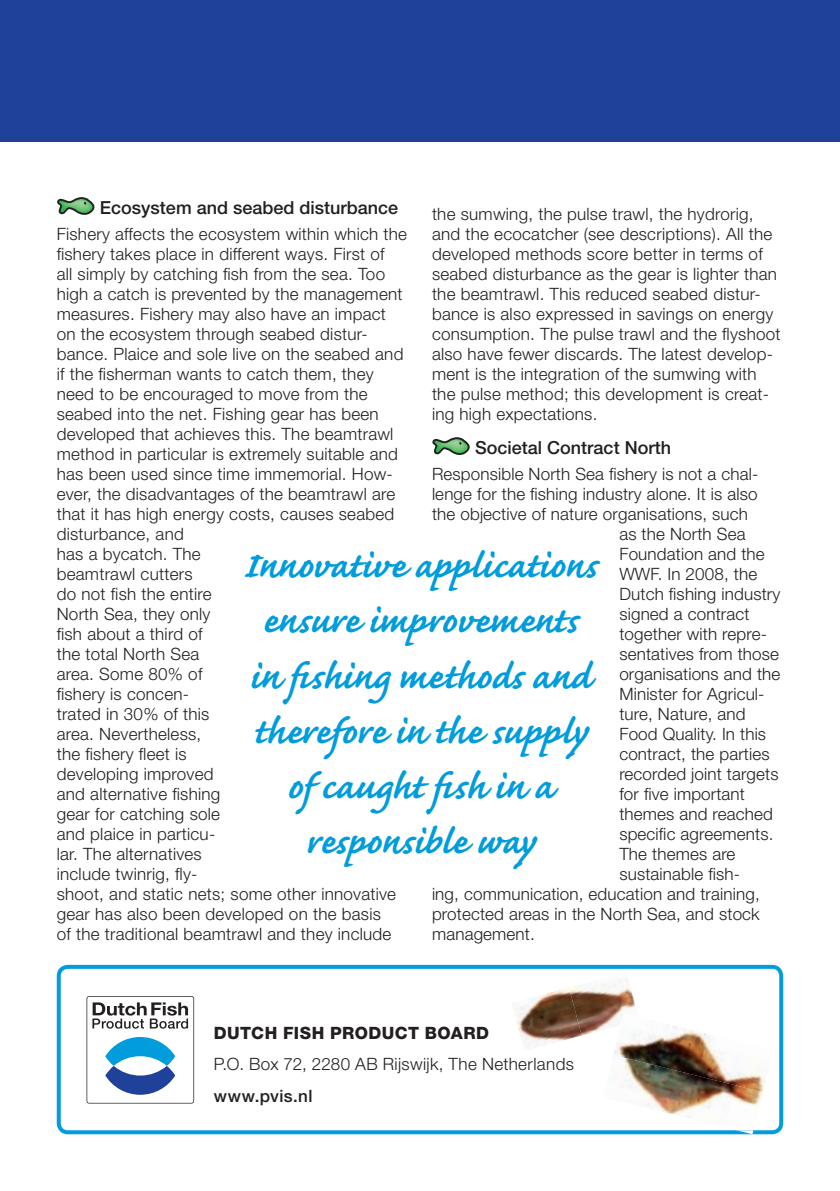
<style>
.page{position:relative;width:840px;height:1191px;background:#fff}
.page>*{position:absolute;margin:0;border:0;box-sizing:border-box;transform-origin:0 0}
.t1{font:700 46px/55.2px "Caflisch Script";color:#009cdb;text-align:center}
.t2{font:500 18px "Helvetica Neue";color:#231f20}
.t3{font:300 17px/20px "Helvetica Neue";letter-spacing:.015em;color:#231f20}
.t4{font:800 17px "Helvetica Neue";letter-spacing:.025em;color:#231f20}
.t5{font:500 17px "Helvetica Neue";letter-spacing:.025em;color:#231f20}
</style>
<div class="page">
<svg style="left:57px;top:964px;width:725px;height:170px"></svg>
<svg style="left:86px;top:996px;width:108px;height:107px"></svg>
<div style="left:0;top:0;width:839px;height:142px;background:#20419a"></div>
<svg style="left:57px;top:197px;width:38px;height:18px"></svg>
<svg style="left:432px;top:437px;width:38px;height:18px"></svg>
<img style="left:602px;top:1054px;width:160px;height:76px">
<img style="left:613px;top:1016px;width:160px;height:76px">
<img style="left:736px;top:1130px;width:17px;height:4px">
<img style="left:568px;top:972px;width:70px;height:63px">
<img style="left:511px;top:987px;width:70px;height:64px">
<img style="left:620px;top:1013px;width:19px;height:12px">
<p class="t2" style="left:100px;top:197px;width:300px">Ecosystem and seabed disturbance</p>
<p class="t3" style="left:57px;top:224px;width:351px">Fishery affects the ecosystem within which the fishery takes place in different ways. First of<br>all simply by catching fish from the sea. Too high a catch is prevented by the management measures. Fishery may also have an impact on the ecosystem through seabed distur&shy;bance. Plaice and sole live on the seabed and if the fisherman wants to catch them, they need to be encouraged to move from the seabed into the net. Fishing gear has been developed that achieves this. The beamtrawl method in particular is extremely suitable and has been used since time immemorial. How&shy;ever, the disadvantages of the beamtrawl are that it has high energy costs, causes seabed disturbance, and<br>has a bycatch. The<br>beamtrawl cutters<br>do not fish the entire<br>North Sea, they only<br>fish about a third of<br>the total North Sea<br>area. Some 80% of<br>fishery is concen-<br>trated in 30% of this<br>area. Nevertheless,<br>the fishery fleet is<br>developing improved<br>and alternative fishing<br>gear for catching sole<br>and plaice in particu-<br>lar. The alternatives<br>include twinrig, fly-<br>shoot, and static nets; some other innovative gear has also been developed on the basis<br>of the traditional beamtrawl and they include</p>
<p class="t3" style="left:432px;top:203px;width:350px">the sumwing, the pulse trawl, the hydrorig, and the ecocatcher (see descriptions). All the developed methods score better in terms of seabed disturbance as the gear is lighter than the beamtrawl. This reduced seabed distur&shy;bance is also expressed in savings on energy consumption. The pulse trawl and the flyshoot also have fewer discards. The latest develop&shy;ment is the integration of the sumwing with the pulse method; this development is creat&shy;ing high expectations.</p>
<p class="t2" style="left:475px;top:437px;width:197px">Societal Contract North</p>
<p class="t3" style="left:432px;top:464px;width:328px">Responsible North Sea fishery is not a chal-</p>
<p class="t3" style="left:432px;top:484px;width:327px">lenge for the fishing industry alone. It is also</p>
<p class="t3" style="left:432px;top:504px;width:317px">the objective of nature organisations, such</p>
<p class="t3" style="left:619px;top:524px;width:128px">as the North Sea</p>
<p class="t3" style="left:619px;top:544px;width:147px">Foundation and the</p>
<p class="t3" style="left:619px;top:564px;width:139px">WWF. In 2008, the</p>
<p class="t3" style="left:619px;top:584px;width:162px">Dutch fishing industry</p>
<p class="t3" style="left:619px;top:604px;width:131px">signed a contract</p>
<p class="t3" style="left:619px;top:624px;width:149px">together with repre-</p>
<p class="t3" style="left:619px;top:644px;width:161px">sentatives from those</p>
<p class="t3" style="left:619px;top:663px;width:162px">organisations and the</p>
<p class="t3" style="left:619px;top:683px;width:147px">Minister for Agricul-</p>
<p class="t3" style="left:619px;top:703px;width:128px">ture, Nature, and</p>
<p class="t3" style="left:619px;top:723px;width:148px">Food Quality. In this</p>
<p class="t3" style="left:619px;top:743px;width:152px">contract, the parties</p>
<p class="t3" style="left:619px;top:763px;width:161px">recorded joint targets</p>
<p class="t3" style="left:619px;top:783px;width:127px">for five important</p>
<p class="t3" style="left:619px;top:803px;width:155px">themes and reached</p>
<p class="t3" style="left:619px;top:823px;width:155px">specific agreements.</p>
<p class="t3" style="left:619px;top:843px;width:117px">The themes are</p>
<p class="t3" style="left:619px;top:863px;width:122px">sustainable fish-</p>
<p class="t3" style="left:432px;top:883px;width:329px">ing, communication, education and training,</p>
<p class="t3" style="left:432px;top:903px;width:329px">protected areas in the North Sea, and stock</p>
<p class="t3" style="left:432px;top:923px;width:104px">management.</p>
<h1 class="t1" style="left:243px;top:541px;width:354px">Innovative applications ensure improvements in fishing methods and therefore in the supply of caught fish in a responsible way</h1>
<p class="t4" style="left:213px;top:1022px;width:277px">DUTCH FISH PRODUCT BOARD</p>
<p class="t3" style="left:213px;top:1054px;width:362px">P.O. Box 72, 2280 AB Rijswijk, The Netherlands</p>
<p class="t5" style="left:213px;top:1085px;width:100px">www.pvis.nl</p>
</div>
